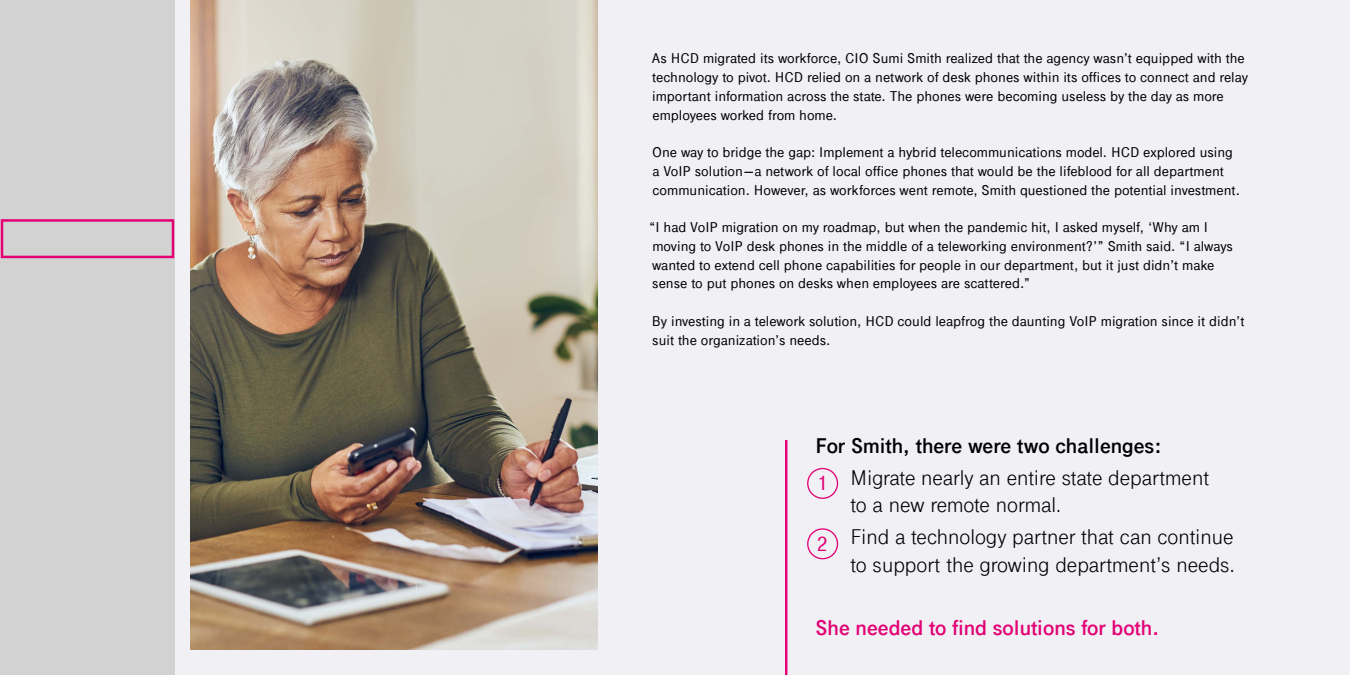
<style>
.page{position:relative;width:1350px;height:675px;background:#f0f0f5}
.page>*{position:absolute;margin:0;border:0;box-sizing:border-box;transform-origin:0 0}
.t1{font:22.5px/27px "Tele Grotesk Next";color:#000}
.t2{font:700 22.5px "Tele Grotesk Next";color:#000}
.t3{font:700 22.5px "Tele Grotesk Next";color:#e20074}
.t4{font:500 21.7px "Tele Grotesk Next";color:#e20074}
.t5{font:500 15px/18.8px "Tele Grotesk Next";color:#000}
</style>
<div class="page">
<div style="left:0;top:0;width:175px;height:675px;background:#d2d2d2"></div>
<img style="left:191px;top:0;width:406px;height:650px">
<hr style="left:785px;top:440px;width:3px;height:235px;background:#e20074">
<div style="left:807px;top:468px;width:31px;height:31px;border:1px solid #e20074;border-radius:50%"></div>
<div style="left:807px;top:528px;width:31px;height:31px;border:1px solid #e20074;border-radius:50%"></div>
<div style="left:1px;top:219px;width:173px;height:39px;border:2px solid #e20074"></div>
<p class="t5" style="left:652px;top:49px;width:598px">As HCD migrated its workforce, CIO Sumi Smith realized that the agency wasn’t equipped with the technology to pivot. HCD relied on a network of desk phones within its offices to connect and relay important information across the state. The phones were becoming useless by the day as more employees worked from home.</p>
<p class="t5" style="left:652px;top:143px;width:589px">One way to bridge the gap: Implement a hybrid telecommunications model. HCD explored using a VoIP solution—a network of local office phones that would be the lifeblood for all department communication. However, as workforces went remote, Smith questioned the potential investment.</p>
<p class="t5" style="left:649px;top:218px;width:585px">“I had VoIP migration on my roadmap, but when the pandemic hit, I asked myself, ‘Why am I moving to VoIP desk phones in the middle of a teleworking environment?’” Smith said. “I always wanted to extend cell phone capabilities for people in our department, but it just didn’t make sense to put phones on desks when employees are scattered.”</p>
<p class="t5" style="left:652px;top:312px;width:594px">By investing in a telework solution, HCD could leapfrog the daunting VoIP migration since it didn’t suit the organization’s needs.</p>
<h1 class="t2" style="left:816px;top:433px;width:347px">For Smith, there were two challenges:</h1>
<h1 class="t1" style="left:851px;top:464px;width:360px">Migrate nearly an entire state department to a new remote normal.</h1>
<h1 class="t1" style="left:851px;top:522px;width:386px;line-height:28.8px">Find a technology partner that can continue to support the growing department’s needs.</h1>
<h2 class="t4" style="left:818px;top:471px;width:12px">1</h2>
<h2 class="t4" style="left:817px;top:531px;width:12px">2</h2>
<h1 class="t3" style="left:816px;top:615px;width:345px">She needed to find solutions for both.</h1>
</div>
